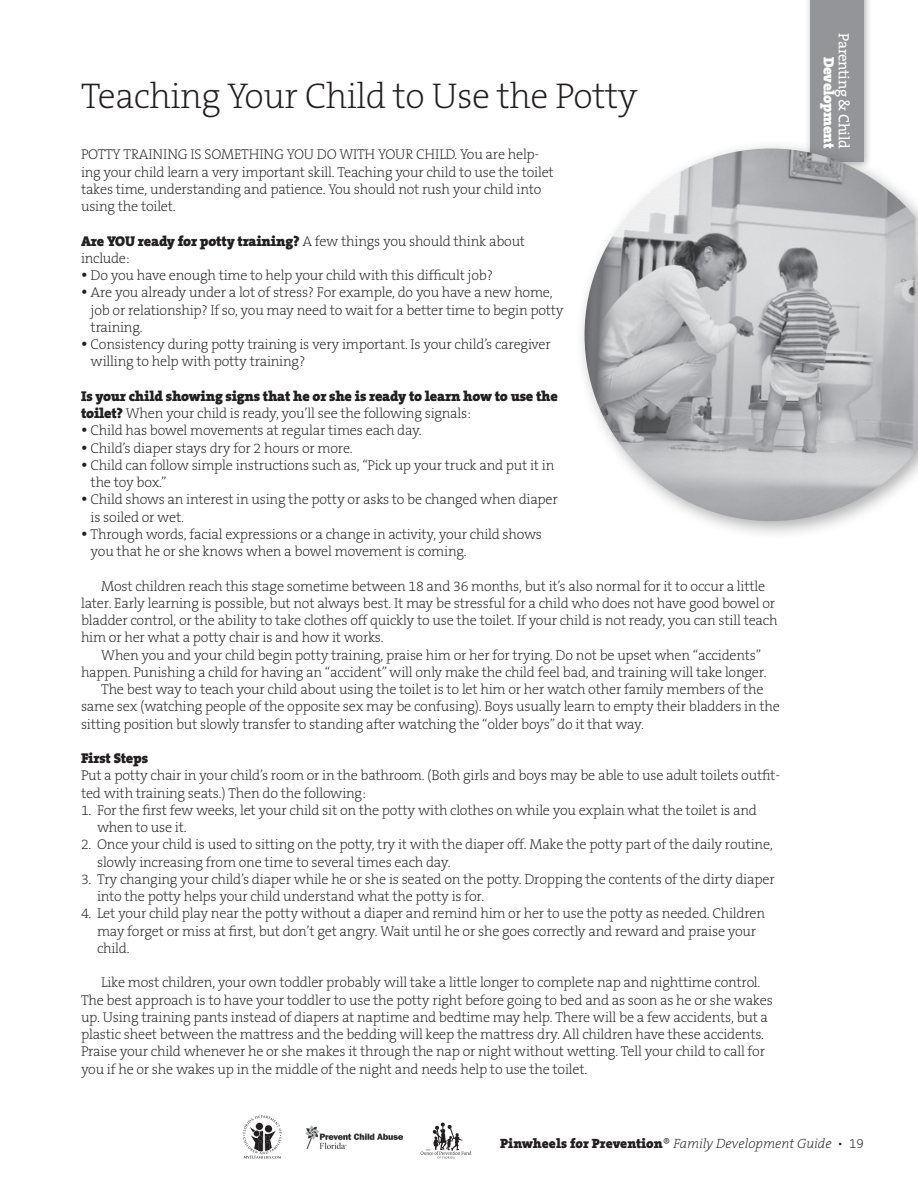
<style>
.page{position:relative;width:918px;height:1188px;background:#fff}
.page>*{position:absolute;margin:0;border:0;box-sizing:border-box;transform-origin:0 0}
.subject_head{font:200 36px "The Serif B2";letter-spacing:-.015em;color:#231f20}
.t1{font:15px "The Serif B5 Plain";letter-spacing:-.025em;color:#fff}
.t2{font:900 15px "The Serif B9";letter-spacing:-.025em;color:#fff}
.basic_body_copy{font:200 14.25px/17.2px "The Serif B2";letter-spacing:-.015em;color:#231f20}
.basic_body_copy-2{font:900 14.25px/17.2px "The Serif B9";letter-spacing:-.015em;color:#231f20}
.t3{font:900 13.5px "The Serif B9";color:#231f20}
.s1{font-family:"The Serif B9";font-weight:900}
.s2{font-family:"The Serif B2";font-weight:200}
.s3{font-family:"The Serif B2";font-weight:200;font-style:italic}
</style>
<div class="page">
<div style="left:805px;top:0;width:68px;height:171px;background:#231f20;opacity:.35"></div>
<div style="left:810px;top:0;width:54px;height:162px;background:#939598"></div>
<svg style="left:243px;top:1115px;width:39px;height:44px"></svg>
<svg style="left:421px;top:1123px;width:50px;height:36px"></svg>
<img style="left:305px;top:1125px;width:97px;height:24px">
<div style="left:575px;top:139px;width:343px;height:401px;background:#231f20;opacity:.35"></div>
<img style="left:585px;top:148px;width:333px;height:373px">
<p class="subject_head" style="left:81px;top:77px;width:558px">Teaching Your Child to Use the Potty</p>
<p class="basic_body_copy" style="left:81px;top:147px;width:474px">POTTY TRAINING IS SOMETHING YOU DO WITH YOUR CHILD. You are help&shy;ing your child learn a very important skill. Teaching your child to use the toilet takes time, understanding and patience. You should not rush your child into using the toilet.</p>
<p class="basic_body_copy" style="left:81px;top:233px;width:446px"><span class="s1">Are YOU ready for potty training?</span> A few things you should think about include:</p>
<p class="basic_body_copy" style="left:81px;top:267px;width:414px">• Do you have enough time to help your child with this difficult job?</p>
<p class="basic_body_copy" style="left:91px;top:285px;width:475px;text-indent:-10px">• Are you already under a lot of stress? For example, do you have a new home, job or relationship? If so, you may need to wait for a better time to begin potty training.</p>
<p class="basic_body_copy" style="left:91px;top:336px;width:462px;text-indent:-10px">• Consistency during potty training is very important. Is your child’s caregiver willing to help with potty training?</p>
<p class="basic_body_copy-2" style="left:81px;top:388px;width:478px">Is your child showing signs that he or she is ready to learn how to use the toilet? <span class="s2">When your child is ready, you’ll see the following signals:</span></p>
<p class="basic_body_copy" style="left:81px;top:423px;width:342px">• Child has bowel movements at regular times each day.</p>
<p class="basic_body_copy" style="left:81px;top:440px;width:273px">• Child’s diaper stays dry for 2 hours or more.</p>
<p class="basic_body_copy" style="left:91px;top:457px;width:465px;text-indent:-10px">• Child can follow simple instructions such as, “Pick up your truck and put it in the toy box.”</p>
<p class="basic_body_copy" style="left:91px;top:492px;width:469px;text-indent:-10px">• Child shows an interest in using the potty or asks to be changed when diaper is soiled or wet.</p>
<p class="basic_body_copy" style="left:91px;top:526px;width:453px;text-indent:-10px">• Through words, facial expressions or a change in activity, your child shows you that he or she knows when a bowel movement is coming.</p>
<p class="basic_body_copy" style="left:81px;top:578px;width:698px;text-indent:20px">Most children reach this stage sometime between 18 and 36 months, but it’s also normal for it to occur a little later. Early learning is possible, but not always best. It may be stressful for a child who does not have good bowel or bladder control, or the ability to take clothes off quickly to use the toilet. If your child is not ready, you can still teach him or her what a potty chair is and how it works.</p>
<p class="basic_body_copy" style="left:81px;top:647px;width:687px;text-indent:20px">When you and your child begin potty training, praise him or her for trying. Do not be upset when “accidents” happen. Punishing a child for having an “accident” will only make the child feel bad, and training will take longer.</p>
<p class="basic_body_copy" style="left:81px;top:681px;width:700px;text-indent:20px">The best way to teach your child about using the toilet is to let him or her watch other family members of the same sex (watching people of the opposite sex may be confusing). Boys usually learn to empty their bladders in the sitting position but slowly transfer to standing after watching the “older boys” do it that way.</p>
<p class="basic_body_copy-2" style="left:81px;top:750px;width:69px">First Steps</p>
<p class="basic_body_copy" style="left:81px;top:768px;width:700px">Put a potty chair in your child’s room or in the bathroom. (Both girls and boys may be able to use adult toilets outfit&shy;ted with training seats.) Then do the following:</p>
<p class="basic_body_copy" style="left:97px;top:802px;width:661px;text-indent:-16px">1. For the first few weeks, let your child sit on the potty with clothes on while you explain what the toilet is and when to use it.</p>
<p class="basic_body_copy" style="left:97px;top:837px;width:677px;text-indent:-16px">2. Once your child is used to sitting on the potty, try it with the diaper off. Make the potty part of the daily routine, slowly increasing from one time to several times each day.</p>
<p class="basic_body_copy" style="left:97px;top:871px;width:679px;text-indent:-16px">3. Try changing your child’s diaper while he or she is seated on the potty. Dropping the contents of the dirty diaper into the potty helps your child understand what the potty is for.</p>
<p class="basic_body_copy" style="left:97px;top:906px;width:670px;text-indent:-16px">4. Let your child play near the potty without a diaper and remind him or her to use the potty as needed. Children may forget or miss at first, but don’t get angry. Wait until he or she goes correctly and reward and praise your child.</p>
<p class="basic_body_copy" style="left:81px;top:975px;width:693px;text-indent:20px">Like most children, your own toddler probably will take a little longer to complete nap and nighttime control.<br>The best approach is to have your toddler to use the potty right before going to bed and as soon as he or she wakes up. Using training pants instead of diapers at naptime and bedtime may help. There will be a few accidents, but a plastic sheet between the mattress and the bedding will keep the mattress dry. All children have these accidents.<br>Praise your child whenever he or she makes it through the nap or night without wetting. Tell your child to call for you if he or she wakes up in the middle of the night and needs help to use the toilet.</p>
<p class="t1" style="left:852px;top:33px;width:117px;rotate:90deg">Parenting &amp; Child</p>
<p class="t2" style="left:837px;top:57px;width:93px;rotate:90deg">Development</p>
<p class="t3" style="left:500px;top:1136px;width:365px">Pinwheels for Prevention<span class="s2">®</span> <span class="s3">Family Development Guide</span> <span class="s2">• 19</span></p>
</div>
